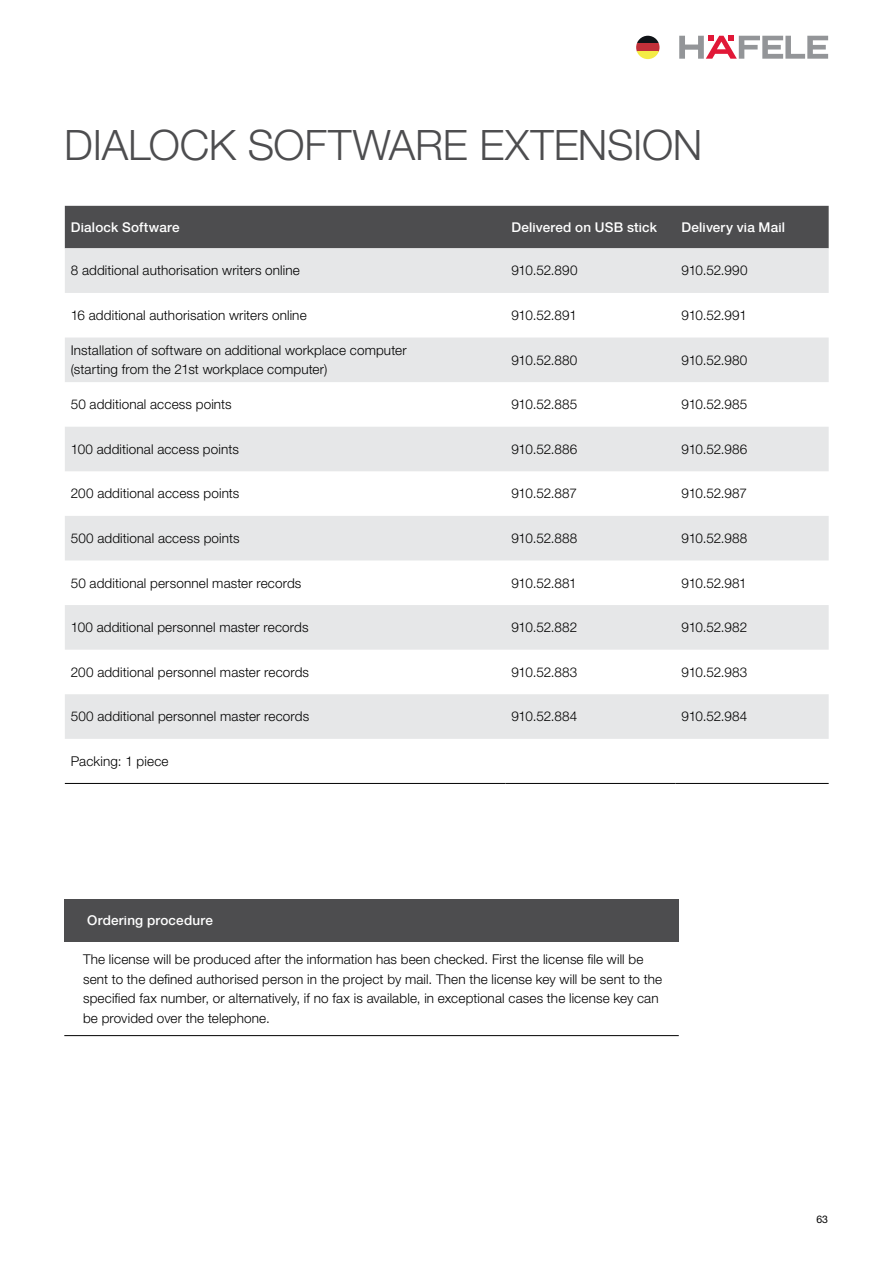
<style>
.page{position:relative;width:893px;height:1263px;background:#fff}
.page>*{position:absolute;margin:0;border:0;box-sizing:border-box;transform-origin:0 0}
.t1{font:42px "Hafele Helve N Light";letter-spacing:-.005em;color:#4d4d4f}
.t2{font:300 13.5px/19.5px "Helvetica Neue LT Std";letter-spacing:.01em;color:#000}
.t3{font:13.5px "Hafele Helve N medium";letter-spacing:.015em;color:#fff}
.t4{font:10.5px "Helvetica Neue LT Std";color:#000}
</style>
<div class="page">
<div style="left:64px;top:899px;width:615px;height:42px;background:#4d4d4f"></div>
<hr style="left:64px;top:1035px;width:615px;height:1px;background:#000">
<div style="left:65px;top:206px;width:764px;height:42px;background:#4d4d4f"></div>
<svg style="left:65px;top:248px;width:764px;height:491px;fill:#e6e7e8"></svg>
<hr style="left:65px;top:783px;width:440px;height:1px;background:#000">
<hr style="left:505px;top:783px;width:171px;height:1px;background:#000">
<hr style="left:676px;top:783px;width:153px;height:1px;background:#000">
<svg style="left:637px;top:36px;width:22px;height:7px"></svg>
<div style="left:636px;top:43px;width:23px;height:9px;background:#c13039"></div>
<svg style="left:637px;top:52px;width:22px;height:7px"></svg>
<svg style="left:679px;top:36px;width:149px;height:23px"></svg>
<h1 class="t1" style="left:64px;top:117px;width:640px">DIALOCK SOFTWARE EXTENSION</h1>
<p class="t3" style="left:71px;top:218px;width:110px">Dialock Software</p>
<p class="t3" style="left:511px;top:218px;width:147px">Delivered on USB stick</p>
<p class="t3" style="left:682px;top:218px;width:105px">Delivery via Mail</p>
<p class="t2" style="left:71px;top:261px;width:231px">8 additional authorisation writers online</p>
<p class="t2" style="left:511px;top:261px;width:68px">910.52.890</p>
<p class="t2" style="left:682px;top:261px;width:67px">910.52.990</p>
<p class="t2" style="left:71px;top:305px;width:237px">16 additional authorisation writers online</p>
<p class="t2" style="left:511px;top:305px;width:67px">910.52.891</p>
<p class="t2" style="left:682px;top:305px;width:67px">910.52.991</p>
<p class="t2" style="left:71px;top:340px;width:337px">Installation of software on additional workplace computer (starting from the 21st workplace computer)</p>
<p class="t2" style="left:511px;top:350px;width:67px">910.52.880</p>
<p class="t2" style="left:682px;top:350px;width:67px">910.52.980</p>
<p class="t2" style="left:71px;top:394px;width:162px">50 additional access points</p>
<p class="t2" style="left:511px;top:394px;width:67px">910.52.885</p>
<p class="t2" style="left:682px;top:394px;width:67px">910.52.985</p>
<p class="t2" style="left:71px;top:439px;width:170px">100 additional access points</p>
<p class="t2" style="left:511px;top:439px;width:67px">910.52.886</p>
<p class="t2" style="left:682px;top:439px;width:67px">910.52.986</p>
<p class="t2" style="left:71px;top:484px;width:170px">200 additional access points</p>
<p class="t2" style="left:511px;top:484px;width:67px">910.52.887</p>
<p class="t2" style="left:682px;top:484px;width:67px">910.52.987</p>
<p class="t2" style="left:71px;top:528px;width:170px">500 additional access points</p>
<p class="t2" style="left:511px;top:528px;width:67px">910.52.888</p>
<p class="t2" style="left:682px;top:528px;width:67px">910.52.988</p>
<p class="t2" style="left:71px;top:573px;width:232px">50 additional personnel master records</p>
<p class="t2" style="left:511px;top:573px;width:67px">910.52.881</p>
<p class="t2" style="left:682px;top:573px;width:67px">910.52.981</p>
<p class="t2" style="left:71px;top:617px;width:239px">100 additional personnel master records</p>
<p class="t2" style="left:511px;top:617px;width:67px">910.52.882</p>
<p class="t2" style="left:682px;top:617px;width:67px">910.52.982</p>
<p class="t2" style="left:71px;top:662px;width:240px">200 additional personnel master records</p>
<p class="t2" style="left:511px;top:662px;width:67px">910.52.883</p>
<p class="t2" style="left:682px;top:662px;width:67px">910.52.983</p>
<p class="t2" style="left:71px;top:706px;width:240px">500 additional personnel master records</p>
<p class="t2" style="left:511px;top:706px;width:67px">910.52.884</p>
<p class="t2" style="left:682px;top:706px;width:67px">910.52.984</p>
<p class="t2" style="left:71px;top:751px;width:99px">Packing: 1 piece</p>
<p class="t3" style="left:87px;top:911px;width:127px">Ordering procedure</p>
<p class="t2" style="left:83px;top:949px;width:581px">The license will be produced after the information has been checked. First the license file will be sent to the defined authorised person in the project by mail. Then the license key will be sent to the specified fax number, or alternatively, if no fax is available, in exceptional cases the license key can be provided over the telephone.</p>
<p class="t4" style="left:816px;top:1213px;width:13px">63</p>
</div>
